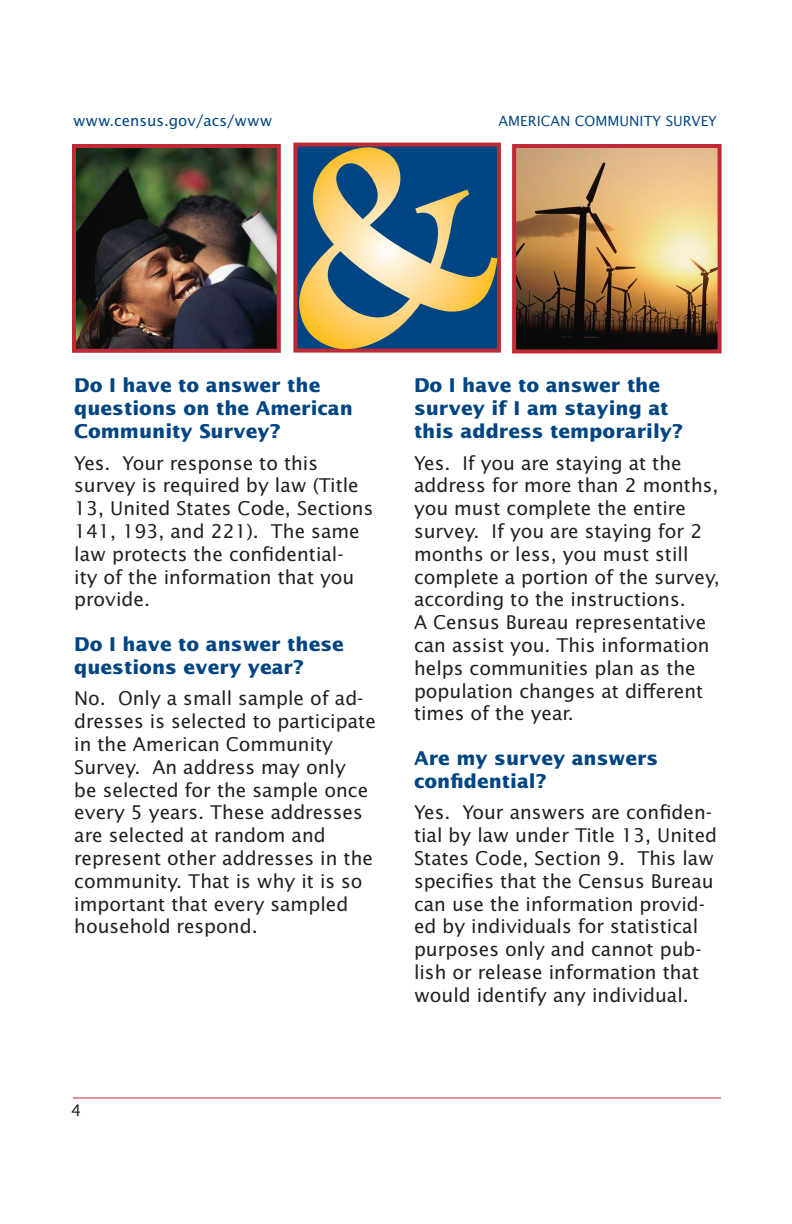
<style>
.page{position:relative;width:792px;height:1224px;background:#fff}
.page>*{position:absolute;margin:0;border:0;box-sizing:border-box;transform-origin:0 0}
.body_text{font:19px/22.8px "Lucida Sans";color:#231f20}
.headings{font:700 19px/22.8px "Lucida Sans";color:#004583}
.t1{font:16px "Lucida Sans";color:#231f20}
.t2{font:15px "Lucida Sans";color:#004583}
.t3{font:14px "Lucida Sans";color:#004583}
</style>
<div class="page">
<hr style="left:73px;top:1098px;width:648px;height:1px;background:#be2b36">
<img style="left:77px;top:149px;width:176px;height:199px">
<div style="left:72px;top:144px;width:209px;height:209px;border:4px solid #be2b36"></div>
<img style="left:517px;top:149px;width:200px;height:199px">
<div style="left:512px;top:144px;width:210px;height:209px;border:4px solid #be2b36"></div>
<svg style="left:253px;top:142px;width:248px;height:211px;background:#254f7e"></svg>
<p class="t2" style="left:73px;top:112px;width:201px">www.census.gov/acs/www</p>
<p class="t3" style="left:499px;top:113px;width:220px">AMERICAN COMMUNITY SURVEY</p>
<p class="headings" style="left:74px;top:374px;width:280px">Do I have to answer the questions on the American<br>Community Survey?</p>
<p class="body_text" style="left:74px;top:452px;width:301px">Yes. Your response to this survey is required by law (Title<br>13, United States Code, Sections<br>141, 193, and 221). The same law protects the confidential-<br>ity of the information that you provide.</p>
<p class="headings" style="left:74px;top:633px;width:271px">Do I have to answer these questions every year?</p>
<p class="body_text" style="left:74px;top:688px;width:303px">No. Only a small sample of ad&shy;dresses is selected to participate in the American Community<br>Survey. An address may only<br>be selected for the sample once every 5 years. These addresses are selected at random and represent other addresses in the community. That is why it is so important that every sampled household respond.</p>
<p class="headings" style="left:414px;top:374px;width:271px">Do I have to answer the survey if I am staying at this address temporarily?</p>
<p class="body_text" style="left:414px;top:452px;width:307px">Yes. If you are staying at the address for more than 2 months, you must complete the entire survey. If you are staying for 2 months or less, you must still complete a portion of the survey, according to the instructions.<br>A Census Bureau representative can assist you. This information helps communities plan as the population changes at different times of the year.</p>
<p class="headings" style="left:414px;top:747px;width:246px">Are my survey answers confidential?</p>
<p class="body_text" style="left:414px;top:802px;width:305px">Yes. Your answers are confiden&shy;tial by law under Title 13, United<br>States Code, Section 9. This law specifies that the Census Bureau can use the information provid&shy;ed by individuals for statistical purposes only and cannot pub&shy;lish or release information that would identify any individual.</p>
<p class="t1" style="left:71px;top:1101px;width:12px">4</p>
</div>
